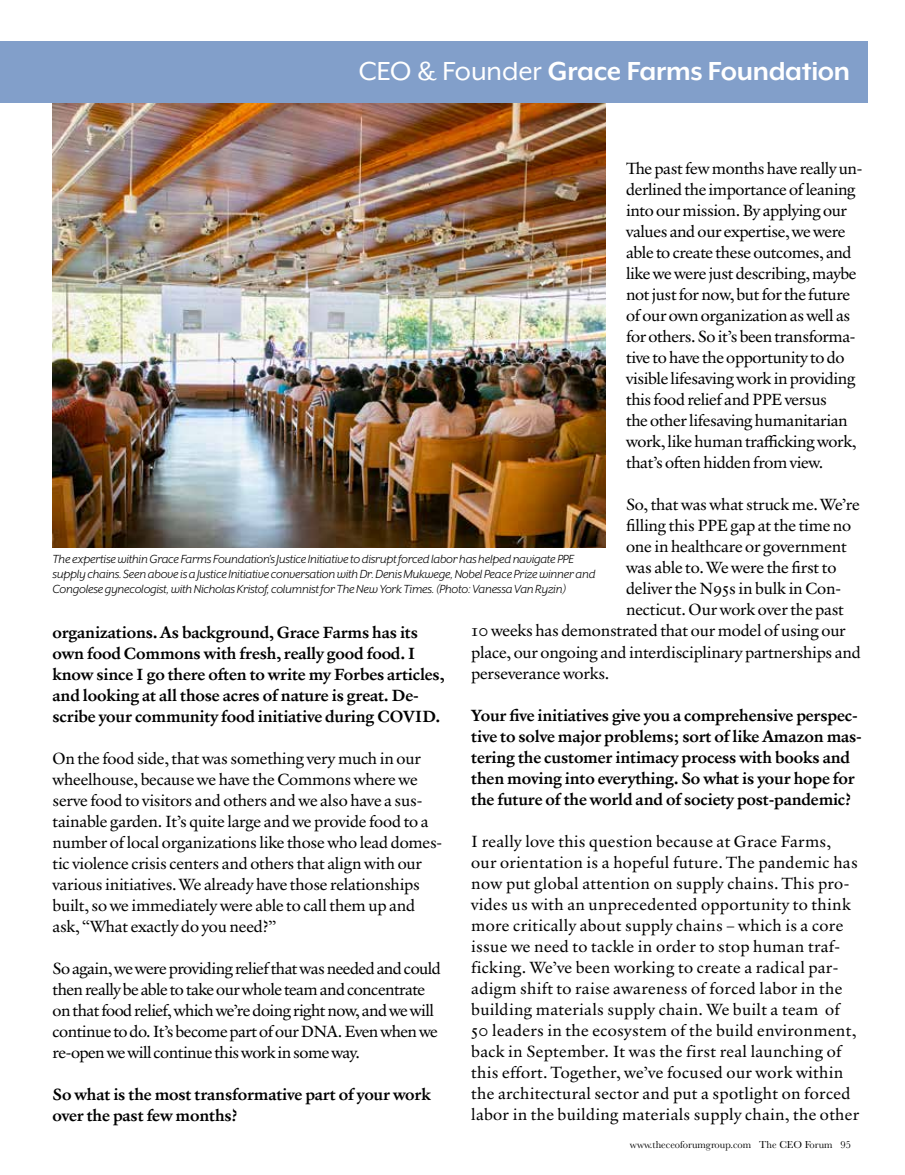
<style>
.page{position:relative;width:905px;height:1175px;background:#fff}
.page>*{position:absolute;margin:0;border:0;box-sizing:border-box;transform-origin:0 0}
.t1{font:700 30px "Mr Eaves XL Mod OT";letter-spacing:-.01em;color:#fff}
.t2{font:16.5px/21px "Verdigris MVB Pro Text";letter-spacing:-.01em;color:#000}
.t3{font:16.5px/21px "Verdigris MVB Pro Text";letter-spacing:.02em;color:#000}
.t4{font:700 16.5px/21px "Verdigris MVB Pro Text";letter-spacing:-.01em;color:#000}
.t5{font:16.5px/21px "Verdigris MVB Pro Text";letter-spacing:-.03em;color:#000}
.t6{font:italic 13.5px/15px "Mr Eaves XL San OT";letter-spacing:-.02em;color:#000}
.t7{font:10.5px "Baskerville";color:#000}
.s1{font-weight:400}
</style>
<div class="page">
<img style="left:52px;top:102px;width:553px;height:445px">
<div style="left:0;top:41px;width:867px;height:61px;background:#829fca"></div>
<h1 class="t1" style="left:359px;top:56px;width:493px"><span class="s1">CEO &amp; Founder</span> Grace Farms Foundation</h1>
<p class="t2" style="left:626px;top:157px;width:238px">The past few months have really un&shy;derlined the importance of leaning into our mission. By applying our values and our expertise, we were able to create these outcomes, and like we were just describing, maybe not just for now, but for the future of our own organization as well as for others. So it’s been transforma&shy;tive to have the opportunity to do visible lifesaving work in providing this food relief and PPE versus<br>the other lifesaving humanitarian work, like human trafficking work, that’s often hidden from view.</p>
<p class="t2" style="left:626px;top:493px;width:235px">So, that was what struck me. We’re</p>
<p class="t2" style="left:626px;top:514px;width:227px">filling this PPE gap at the time no</p>
<p class="t2" style="left:626px;top:535px;width:222px">one in healthcare or government</p>
<p class="t2" style="left:626px;top:556px;width:212px">was able to. We were the first to</p>
<p class="t2" style="left:626px;top:577px;width:216px">deliver the N95s in bulk in Con-</p>
<p class="t2" style="left:626px;top:599px;width:219px">necticut. Our work over the past</p>
<p class="t2" style="left:471px;top:620px;width:376px">10 weeks has demonstrated that our model of using our</p>
<p class="t2" style="left:471px;top:641px;width:391px">place, our ongoing and interdisciplinary partnerships and</p>
<p class="t2" style="left:471px;top:662px;width:139px">perseverance works.</p>
<p class="t4" style="left:471px;top:704px;width:392px">Your five initiatives give you a comprehensive perspec&shy;tive to solve major problems; sort of like Amazon mas&shy;tering the customer intimacy process with books and then moving into everything. So what is your hope for the future of the world and of society post-pandemic?</p>
<p class="t3" style="left:471px;top:830px;width:389px">I really love this question because at Grace Farms, our orientation is a hopeful future. The pandemic has now put global attention on supply chains. This pro&shy;vides us with an unprecedented opportunity to think more critically about supply chains – which is a core issue we need to tackle in order to stop human traf&shy;ficking. We’ve been working to create a radical par&shy;adigm shift to raise awareness of forced labor in the building materials supply chain. We built a team of 50 leaders in the ecosystem of the build environment, back in September. It was the first real launching of this effort. Together, we’ve focused our work within the architectural sector and put a spotlight on forced labor in the building materials supply chain, the other</p>
<p class="t6" style="left:52px;top:551px;width:544px">The expertise within Grace Farms Foundation’s Justice Initiative to disrupt forced labor has helped navigate PPE supply chains. Seen above is a Justice Initiative conversation with Dr. Denis Mukwege, Nobel Peace Prize winner and<br>Congolese gynecologist, with Nicholas Kristof, columnist for The New York Times. (Photo: Vanessa Van Ryzin)</p>
<p class="t4" style="left:52px;top:621px;width:393px">organizations. As background, Grace Farms has its own food Commons with fresh, really good food. I know since I go there often to write my Forbes articles, and looking at all those acres of nature is great. De&shy;scribe your community food initiative during COVID.</p>
<p class="t2" style="left:52px;top:747px;width:391px">On the food side, that was something very much in our wheelhouse, because we have the Commons where we serve food to visitors and others and we also have a sus&shy;tainable garden. It’s quite large and we provide food to a number of local organizations like those who lead domes&shy;tic violence crisis centers and others that align with our various initiatives. We already have those relationships built, so we immediately were able to call them up and ask, “What exactly do you need?”</p>
<p class="t5" style="left:52px;top:957px;width:390px">So again, we were providing relief that was needed and could then really be able to take our whole team and concentrate on that food relief, which we’re doing right now, and we will continue to do. It’s become part of our DNA. Even when we re-open we will continue this work in some way.</p>
<p class="t4" style="left:52px;top:1083px;width:380px">So what is the most transformative part of your work over the past few months?</p>
<p class="t7" style="left:630px;top:1137px;width:222px">www.theceoforumgroup.com The CEO Forum 95</p>
</div>
